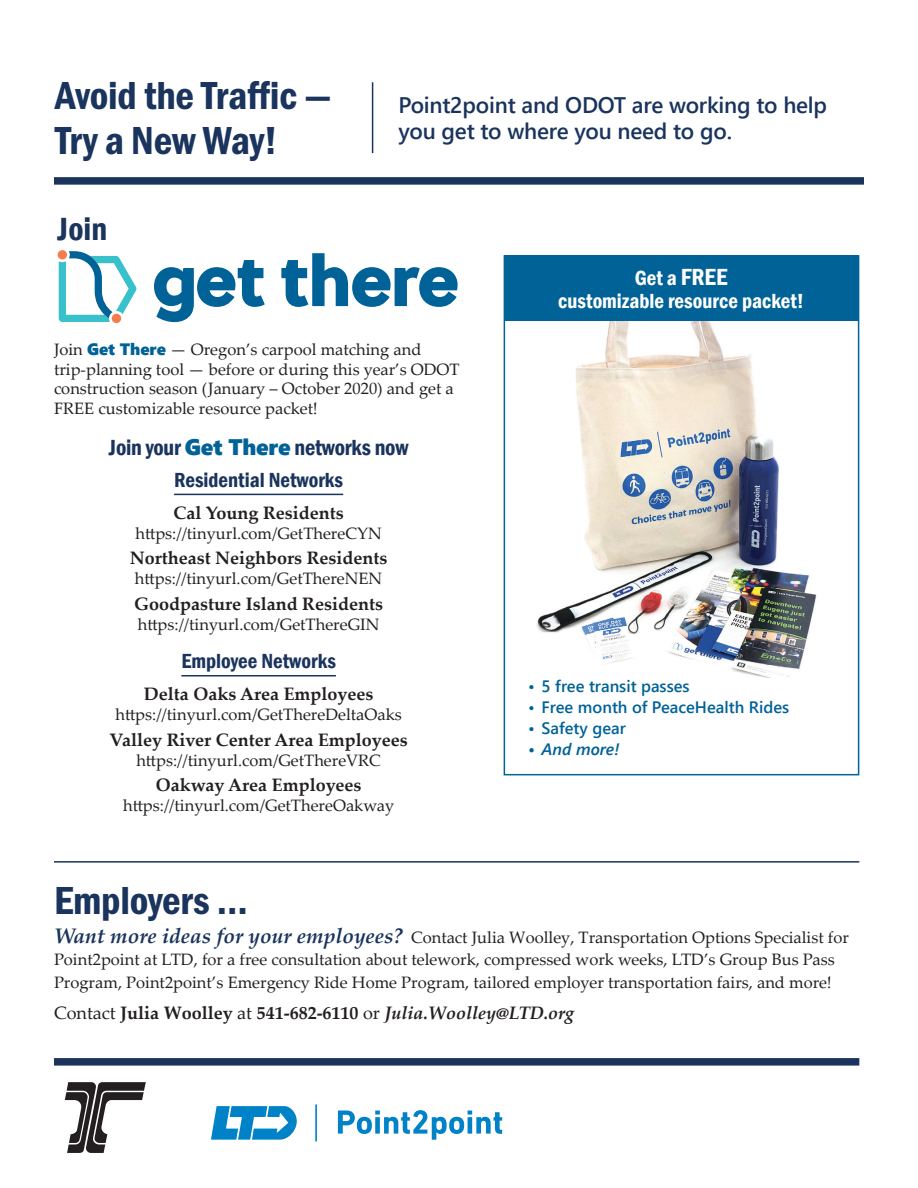
<style>
.page{position:relative;width:918px;height:1188px;background:#fff}
.page>*{position:absolute;margin:0;border:0;box-sizing:border-box;transform-origin:0 0}
.Header_1_center{font:40.5px/45px "Franklin Gothic URW Con Dem";letter-spacing:-.005em;color:#1a345d}
.Join_header{font:600 condensed 33px "Franklin Gothic";color:#1a345d}
.Header_3_center{font:600 22.5px/25.5px "Segoe UI";letter-spacing:-.01em;color:#1a345d}
.t1{font:600 condensed 22.5px "Franklin Gothic";letter-spacing:-.01em;color:#1a345d}
.Network_header{font:600 condensed 21px "Franklin Gothic";color:#1a345d}
.t2{font:600 condensed 21px "Franklin Gothic";color:#fff}
.Network_name{font:700 18px "Palatino Linotype";color:#231f20}
.t3{font:16.5px/19.8px "Palatino Linotype";color:#231f20}
.t4{font:600 16.5px "Segoe UI";color:#016298}
.t5{font:italic 600 16.5px "Segoe UI";color:#016298}
.s1{font-size:24px}
.s2{font-family:"Segoe UI Black";color:#016298}
.s3{font-family:"Segoe UI Black";font-weight:400;font-stretch:normal;color:#016298}
.s4{font-weight:700;font-style:italic;font-size:21px;color:#1a345d}
.s5{font-weight:400}
.s6{font-style:italic}
</style>
<div class="page">
<hr style="left:174px;top:494px;width:169px;height:1px;background:#1a345d">
<hr style="left:181px;top:675px;width:155px;height:1px;background:#1a345d">
<svg style="left:211px;top:1106px;width:86px;height:34px"></svg>
<hr style="left:315px;top:1104px;width:2px;height:38px;background:#0082c8">
<svg style="left:338px;top:1110px;width:164px;height:30px"></svg>
<svg style="left:154px;top:260px;width:111px;height:62px"></svg>
<svg style="left:281px;top:253px;width:177px;height:54px"></svg>
<svg style="left:59px;top:251px;width:78px;height:71px"></svg>
<div style="left:112px;top:314px;width:9px;height:9px;background:#f47d4b;border-radius:50%"></div>
<div style="left:58px;top:250px;width:9px;height:10px;background:#f47d4b;border-radius:50%"></div>
<svg style="left:65px;top:1082px;width:81px;height:71px"></svg>
<hr style="left:54px;top:861px;width:805px;height:2px;background:#1a345d">
<div style="left:54px;top:1058px;width:805px;height:8px;background:#1a345d"></div>
<hr style="left:372px;top:82px;width:1px;height:71px;background:#1a345d">
<img style="left:536px;top:321px;width:281px;height:357px">
<div style="left:504px;top:255px;width:355px;height:66px;background:#016298"></div>
<div style="left:504px;top:255px;width:355px;height:520px;border:2px solid #016298"></div>
<div style="left:54px;top:177px;width:810px;height:8px;background:#1a345d"></div>
<p class="Header_1_center" style="left:55px;top:71px;width:278px">Avoid the Traffic —<br>Try a New Way!</p>
<p class="Join_header" style="left:58px;top:207px;width:51px">Join</p>
<p class="Header_3_center" style="left:399px;top:91px;width:430px">Point2point and ODOT are working to help you get to where you need to go.</p>
<p class="t2" style="left:635px;top:264px;width:94px">Get a <span class="s1">FREE</span></p>
<p class="t2" style="left:558px;top:287px;width:247px">customizable resource packet!</p>
<p class="t3" style="left:54px;top:339px;width:407px">Join <span class="s2">Get There</span> — Oregon’s carpool matching and trip-planning tool — before or during this year’s ODOT construction season (January – October 2020) and get a FREE customizable resource packet!</p>
<p class="t1" style="left:109px;top:432px;width:301px">Join your <span class="s3">Get There</span> networks now</p>
<p class="Network_header" style="left:174px;top:466px;width:171px">Residential Networks</p>
<p class="Network_name" style="left:173px;top:500px;width:172px">Cal Young Residents</p>
<p class="t3" style="left:135px;top:523px;width:248px">https://tinyurl.com/GetThereCYN</p>
<p class="Network_name" style="left:130px;top:546px;width:259px">Northeast Neighbors Residents</p>
<p class="t3" style="left:135px;top:568px;width:249px">https://tinyurl.com/GetThereNEN</p>
<p class="Network_name" style="left:134px;top:591px;width:250px">Goodpasture Island Residents</p>
<p class="t3" style="left:138px;top:613px;width:243px">https://tinyurl.com/GetThereGIN</p>
<p class="Network_header" style="left:181px;top:647px;width:156px">Employee Networks</p>
<p class="Network_name" style="left:144px;top:682px;width:231px">Delta Oaks Area Employees</p>
<p class="t3" style="left:115px;top:704px;width:288px">https://tinyurl.com/GetThereDeltaOaks</p>
<p class="Network_name" style="left:110px;top:727px;width:300px">Valley River Center Area Employees</p>
<p class="t3" style="left:136px;top:749px;width:246px">https://tinyurl.com/GetThereVRC</p>
<p class="Network_name" style="left:156px;top:772px;width:207px">Oakway Area Employees</p>
<p class="t3" style="left:123px;top:795px;width:273px">https://tinyurl.com/GetThereOakway</p>
<p class="t4" style="left:528px;top:670px;width:163px">• 5 free transit passes</p>
<p class="t4" style="left:528px;top:691px;width:263px">• Free month of PeaceHealth Rides</p>
<p class="t4" style="left:528px;top:713px;width:99px">• Safety gear</p>
<p class="t5" style="left:528px;top:734px;width:93px">• And more!</p>
<p class="Header_1_center" style="left:54px;top:876px;width:195px">Employers …</p>
<p class="t3" style="left:54px;top:925px;width:796px;line-height:22.5px"><span class="s4">Want more ideas for your employees?</span> Contact Julia Woolley, Transportation Options Specialist for<br>Point2point at LTD, for a free consultation about telework, compressed work weeks, LTD’s Group Bus Pass<br>Program, Point2point’s Emergency Ride Home Program, tailored employer transportation fairs, and more!</p>
<p class="Network_name" style="left:54px;top:1000px;width:522px"><span class="s5">Contact</span> Julia Woolley <span class="s5">at</span> 541-682-6110 <span class="s5">or</span> <span class="s6">Julia.Woolley@LTD.org</span></p>
</div>
